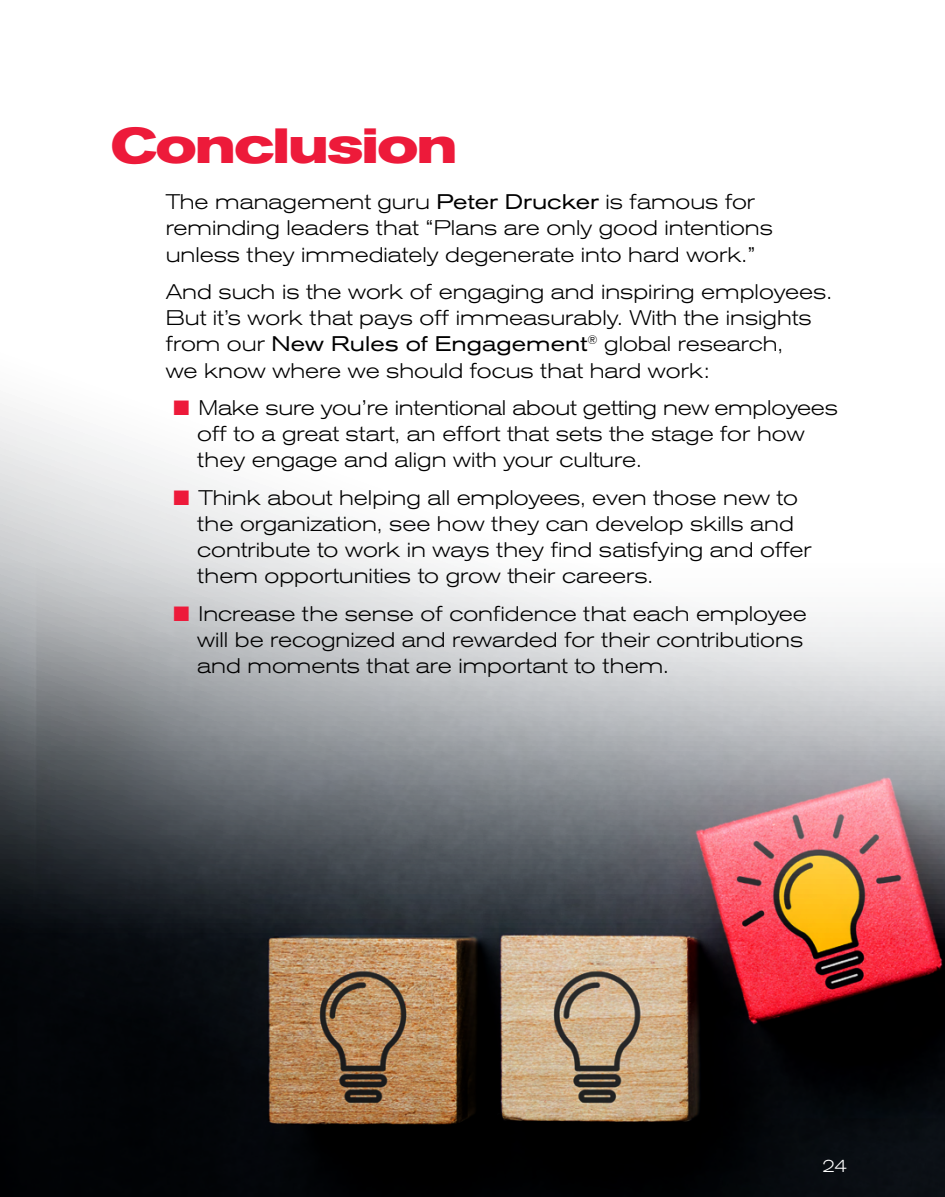
<style>
.page{position:relative;width:945px;height:1197px;background:#fff}
.page>*{position:absolute;margin:0;border:0;box-sizing:border-box;transform-origin:0 0}
.t1{font:700 expanded 49px "Akzidenz Grotesk BE";letter-spacing:-.02em;color:#ed1a3a}
.t2{font:300 expanded 21px/26.2px "Akzidenz Grotesk BE";color:#000}
.t3{font:300 expanded 17.5px "Akzidenz Grotesk BE";color:#fff}
.s1{font-weight:400}
.s2{color:#ed1a3a}
</style>
<div class="page">
<img style="left:0;top:403px;width:945px;height:794px">
<p class="t1" style="left:111px;top:117px;width:348px">Conclusion</p>
<p class="t2" style="left:166px;top:189px;width:609px">The management guru <span class="s1">Peter Drucker</span> is famous for reminding leaders that “Plans are only good intentions unless they immediately degenerate into hard work.”</p>
<p class="t2" style="left:166px;top:278px;width:668px">And such is the work of engaging and inspiring employees.<br>But it’s work that pays off immeasurably. With the insights from our <span class="s1">New Rules of Engagement</span><sup>®</sup> global research,<br>we know where we should focus that hard work:</p>
<p class="t2" style="left:197px;top:395px;width:642px;text-indent:-24px"><span class="s2">■</span> Make sure you’re intentional about getting new employees off to a great start, an effort that sets the stage for how they engage and align with your culture.</p>
<p class="t2" style="left:197px;top:484px;width:616px;text-indent:-24px"><span class="s2">■</span> Think about helping all employees, even those new to the organization, see how they can develop skills and contribute to work in ways they find satisfying and offer them opportunities to grow their careers.</p>
<p class="t2" style="left:197px;top:600px;width:611px;text-indent:-24px"><span class="s2">■</span> Increase the sense of confidence that each employee will be recognized and rewarded for their contributions and moments that are important to them.</p>
<p class="t3" style="left:822px;top:1156px;width:27px">24</p>
</div>
